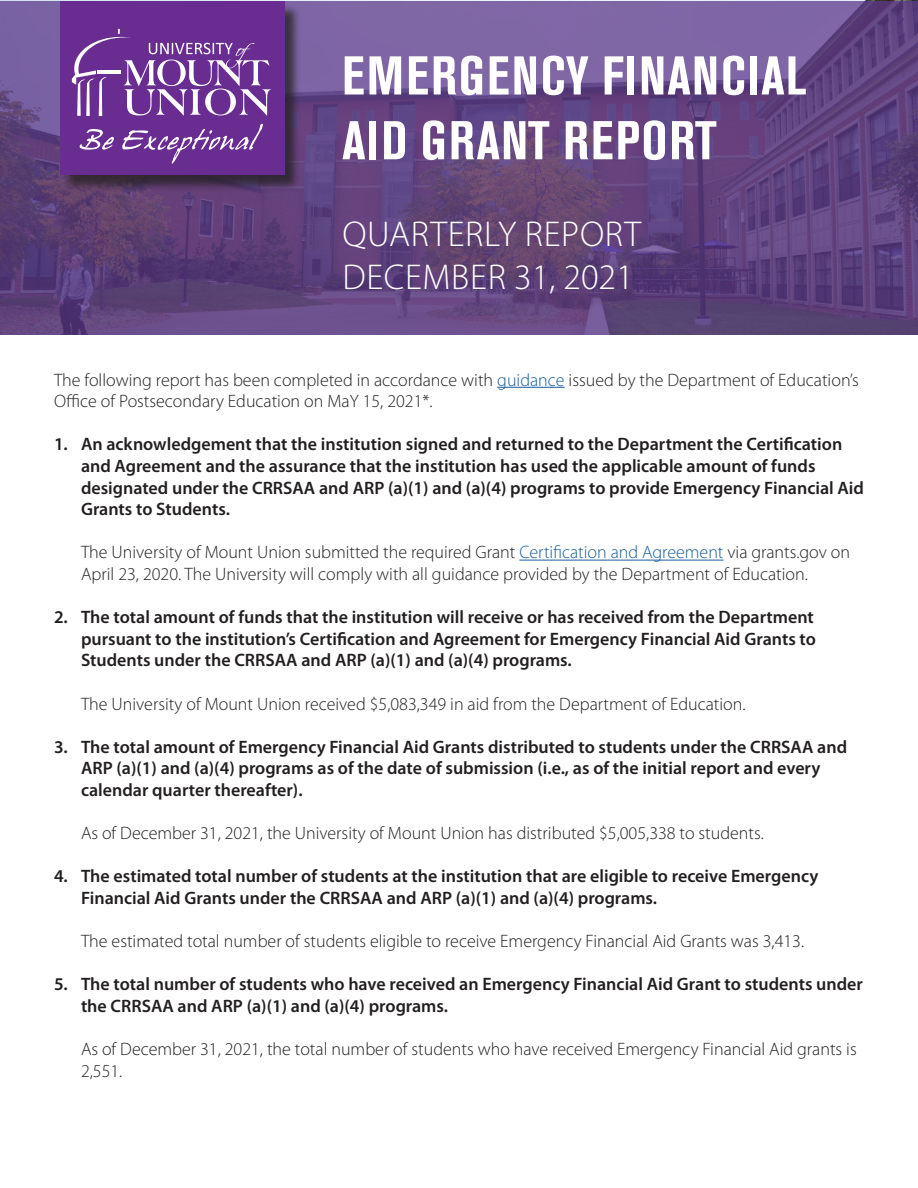
<style>
.page{position:relative;width:918px;height:1188px;background:#fff}
.page>*{position:absolute;margin:0;border:0;box-sizing:border-box;transform-origin:0 0}
.t1{font:700 condensed 54px/64.8px "Akzidenz Grotesk BE";letter-spacing:.035em;color:#fff}
.t2{font:300 36px "Myriad Pro";letter-spacing:.02em;color:#fff}
.t3{font:600 18px/21.6px "Myriad Pro";color:#231f20}
.t4{font:300 18px/21.6px "Myriad Pro";color:#231f20}
.s1{color:#175d9e}
</style>
<div class="page">
<svg style="left:0;top:1px;width:918px;height:334px;background:#654983"></svg>
<div style="left:62px;top:3px;width:240px;height:189px;background:#231f20;opacity:.75"></div>
<div style="left:60px;top:1px;width:224px;height:173px;background:#692c91"></div>
<svg style="left:72px;top:29px;width:199px;height:87px"></svg>
<svg style="left:80px;top:129px;width:34px;height:21px"></svg>
<svg style="left:122px;top:124px;width:141px;height:39px"></svg>
<hr style="left:497px;top:387px;width:68px;height:1px;background:#175d9e">
<hr style="left:519px;top:560px;width:205px;height:1px;background:#175d9e">
<p class="t1" style="left:342px;top:44px;width:466px">EMERGENCY FINANCIAL<br>AID GRANT REPORT</p>
<p class="t2" style="left:342px;top:212px;width:300px">QUARTERLY REPORT</p>
<p class="t2" style="left:342px;top:255px;width:293px">DECEMBER 31, 2021</p>
<p class="t4" style="left:54px;top:369px;width:806px">The following report has been completed in accordance with <span class="s1">guidance</span> issued by the Department of Education’s<br>Office of Postsecondary Education on MaY 15, 2021*.</p>
<p class="t3" style="left:81px;top:433px;width:785px;text-indent:-27px">1. An acknowledgement that the institution signed and returned to the Department the Certification and Agreement and the assurance that the institution has used the applicable amount of funds designated under the CRRSAA and ARP (a)(1) and (a)(4) programs to provide Emergency Financial Aid Grants to Students.</p>
<p class="t4" style="left:81px;top:541px;width:771px">The University of Mount Union submitted the required Grant <span class="s1">Certification and Agreement</span> via grants.gov on<br>April 23, 2020. The University will comply with all guidance provided by the Department of Education.</p>
<p class="t3" style="left:81px;top:606px;width:736px;text-align:justify;text-indent:-27px">2. The total amount of funds that the institution will receive or has received from the Department pursuant to the institution’s Certification and Agreement for Emergency Financial Aid Grants to Students under the CRRSAA and ARP (a)(1) and (a)(4) programs.</p>
<p class="t4" style="left:81px;top:693px;width:666px">The University of Mount Union received $5,083,349 in aid from the Department of Education.</p>
<p class="t3" style="left:81px;top:735px;width:768px;text-indent:-27px">3. The total amount of Emergency Financial Aid Grants distributed to students under the CRRSAA and<br>ARP (a)(1) and (a)(4) programs as of the date of submission (i.e., as of the initial report and every calendar quarter thereafter).</p>
<p class="t4" style="left:81px;top:822px;width:684px">As of December 31, 2021, the University of Mount Union has distributed $5,005,338 to students.</p>
<p class="t3" style="left:81px;top:865px;width:739px;text-indent:-27px">4. The estimated total number of students at the institution that are eligible to receive Emergency<br>Financial Aid Grants under the CRRSAA and ARP (a)(1) and (a)(4) programs.</p>
<p class="t4" style="left:81px;top:930px;width:725px">The estimated total number of students eligible to receive Emergency Financial Aid Grants was 3,413.</p>
<p class="t3" style="left:81px;top:973px;width:783px;text-indent:-27px">5. The total number of students who have received an Emergency Financial Aid Grant to students under the CRRSAA and ARP (a)(1) and (a)(4) programs.</p>
<p class="t4" style="left:81px;top:1038px;width:777px">As of December 31, 2021, the total number of students who have received Emergency Financial Aid grants is<br>2,551.</p>
</div>
